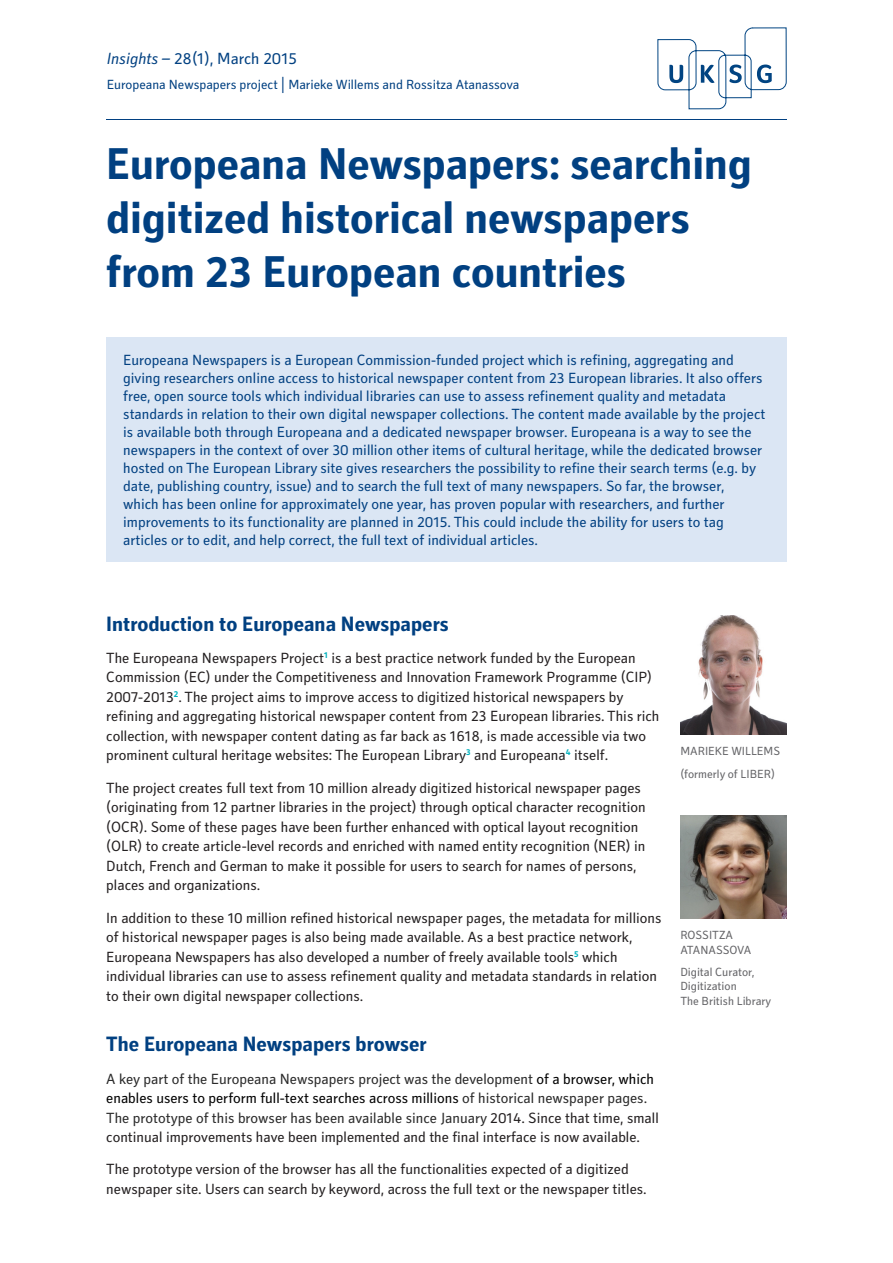
<style>
.page{position:relative;width:893px;height:1263px;background:#fff}
.page>*{position:absolute;margin:0;border:0;box-sizing:border-box;transform-origin:0 0}
.Main_Headline{font:700 45px/54px "Secca Std";color:#014081}
.A-Style_Heading{font:700 21px "Secca Std";color:#014081}
.Title_-_Series_-_Dat{font:16.5px "Secca Std";color:#014081}
.Body{font:15px/19.5px "Secca Std";color:#231f20}
.Extract_Box{font:15px/18px "Secca Std";color:#014081}
.Body-2{font:15px/19.5px "Secca Std";color:#2a2a2a}
.Title_-_Aiuthor{font:13.5px "Secca Std";color:#014081}
.t1{font:12px/14.4px "Secca Std";color:#636366}
.s1{font-style:italic}
.s2{color:#000}
.s3{color:#231f20}
</style>
<div class="page">
<div style="left:106px;top:337px;width:681px;height:225px;background:#dbe6f4"></div>
<hr style="left:106px;top:119px;width:681px;height:1px;background:#014081">
<svg style="left:657px;top:27px;width:130px;height:82px"></svg>
<img style="left:680px;top:616px;width:107px;height:119px">
<img style="left:680px;top:815px;width:107px;height:104px">
<p class="Title_-_Series_-_Dat" style="left:107px;top:49px;width:192px"><span class="s1">Insights</span> – 28(1), March 2015</p>
<p class="Title_-_Aiuthor" style="left:107px;top:77px;width:414px">Europeana Newspapers project | Marieke Willems and Rossitza Atanassova</p>
<p class="Main_Headline" style="left:106px;top:139px;width:647px">Europeana Newspapers: searching digitized historical newspapers from 23 European countries</p>
<p class="Extract_Box" style="left:123px;top:352px;width:644px">Europeana Newspapers is a European Commission-funded project which is refining, aggregating and giving researchers online access to historical newspaper content from 23 European libraries. It also offers free, open source tools which individual libraries can use to assess refinement quality and metadata standards in relation to their own digital newspaper collections. The content made available by the project is available both through Europeana and a dedicated newspaper browser. Europeana is a way to see the newspapers in the context of over 30 million other items of cultural heritage, while the dedicated browser hosted on The European Library site gives researchers the possibility to refine their search terms (e.g. by date, publishing country, issue) and to search the full text of many newspapers. So far, the browser,<br>which has been online for approximately one year, has proven popular with researchers, and further improvements to its functionality are planned in 2015. This could include the ability for users to tag articles or to edit, and help correct, the full text of individual articles.</p>
<p class="A-Style_Heading" style="left:106px;top:612px;width:344px">Introduction to Europeana Newspapers</p>
<p class="Body" style="left:106px;top:649px;width:555px">The Europeana Newspapers Project<sup>1</sup> is a best practice network funded by the European Commission (EC) under the Competitiveness and Innovation Framework Programme (CIP)<br>2007-2013<sup>2</sup>. The project aims to improve access to digitized historical newspapers by refining and aggregating historical newspaper content from 23 European libraries. This rich collection, with newspaper content dating as far back as 1618, is made accessible via two prominent cultural heritage websites: The European Library<sup>3</sup> and Europeana<sup>4</sup> itself.</p>
<p class="Body" style="left:106px;top:778px;width:541px">The project creates full text from 10 million already digitized historical newspaper pages (originating from 12 partner libraries in the project) through optical character recognition (OCR). Some of these pages have been further enhanced with optical layout recognition (OLR) to create article-level records and enriched with named entity recognition (NER) in Dutch, French and German to make it possible for users to search for names of persons, places and organizations.</p>
<p class="Body" style="left:106px;top:908px;width:557px">In addition to these 10 million refined historical newspaper pages, the metadata for millions of historical newspaper pages is also being made available. As a best practice network, Europeana Newspapers has also developed a number of freely available tools<sup>5</sup> which individual libraries can use to assess refinement quality and metadata standards in relation to their own digital newspaper collections.</p>
<p class="A-Style_Heading" style="left:106px;top:1032px;width:322px">The Europeana Newspapers browser</p>
<p class="Body-2" style="left:106px;top:1069px;width:554px">A key part of the Europeana Newspapers project was the development <span class="s2">of a browser, which enables users to perform full-text searches across millions</span> of historical newspaper pages.<br>The prototype of this browser has been available since January <span class="s3">2014. Since that time, small continual improvements have been implemented and the final interface is now available.</span></p>
<p class="Body" style="left:106px;top:1160px;width:542px">The prototype version of the browser has all the functionalities expected of a digitized newspaper site. Users can search by keyword, across the full text or the newspaper titles.</p>
<p class="t1" style="left:680px;top:744px;width:101px">MARIEKE WILLEMS</p>
<p class="t1" style="left:680px;top:767px;width:96px">(formerly of LIBER)</p>
<p class="t1" style="left:680px;top:928px;width:73px">ROSSITZA<br>ATANASSOVA</p>
<p class="t1" style="left:680px;top:965px;width:76px">Digital Curator,<br>Digitization</p>
<p class="t1" style="left:680px;top:994px;width:92px">The British Library</p>
</div>
